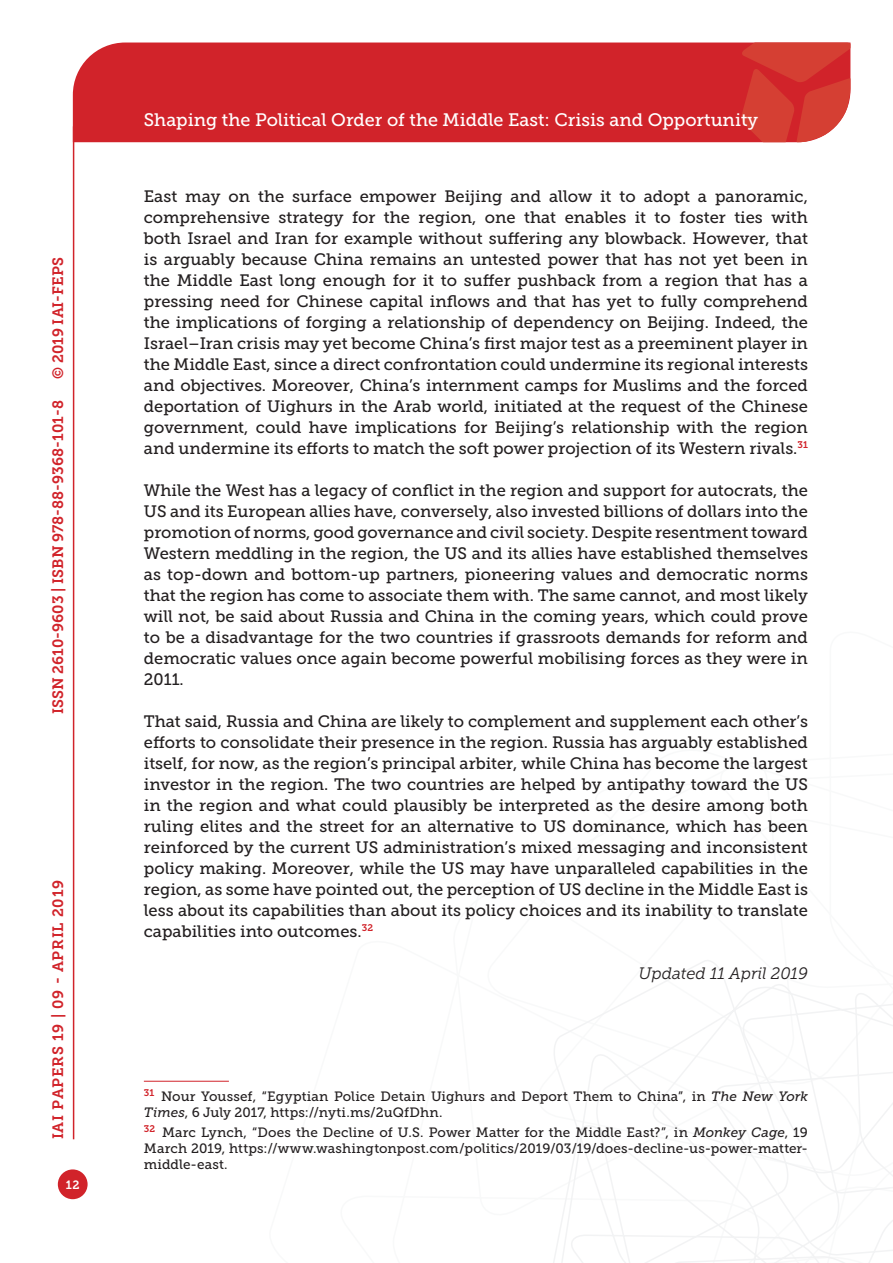
<style>
.page{position:relative;width:893px;height:1263px;background:#fff}
.page>*{position:absolute;margin:0;border:0;box-sizing:border-box;transform-origin:0 0}
.t1{font:18px "Museo Slab 500";color:#fff}
.Testo{font:16.5px/21px "Museo Slab 500";color:#231f20;text-align:justify}
.Testo-2{font:italic 16.5px "Museo Slab 300";color:#231f20}
.t2{font:15px "Museo Slab 700";color:#d1232a}
.t3{font:15px "Museo Slab 700";letter-spacing:.05em;color:#d1232a}
.Nota{font:13.5px/16.2px "Museo Slab 500";letter-spacing:.01em;color:#231f20}
.t4{font:12px "Museo Slab 700";color:#fff}
.s1{font-style:italic}
</style>
<div class="page">
<svg style="left:553px;top:960px;width:340px;height:303px"></svg>
<div style="left:73px;top:43px;width:668px;height:99px;background:#d1232a"></div>
<svg style="left:741px;top:43px;width:109px;height:99px;background:#d6413a"></svg>
<div style="left:58px;top:1169px;width:30px;height:30px;background:#d1232a;border-radius:50%"></div>
<hr style="left:73px;top:126px;width:1px;height:1013px;background:#d1232a">
<hr style="left:144px;top:1081px;width:85px;height:1px;background:#d1232a">
<p class="t2" style="left:50px;top:379px;width:123px;rotate:-90deg">© 2019 IAI-FEPS</p>
<p class="t2" style="left:49px;top:714px;width:315px;rotate:-90deg">ISSN 2610-9603 | ISBN 978-88-9368-101-8</p>
<p class="t3" style="left:50px;top:1139px;width:261px;rotate:-90deg">IAI PAPERS 19 | 09 - APRIL 2019</p>
<p class="t4" style="left:66px;top:1178px;width:15px">12</p>
<p class="t1" style="left:144px;top:110px;width:616px">Shaping the Political Order of the Middle East: Crisis and Opportunity</p>
<p class="Testo" style="left:144px;top:186px;width:666px">East may on the surface empower Beijing and allow it to adopt a panoramic, comprehensive strategy for the region, one that enables it to foster ties with both Israel and Iran for example without suffering any blowback. However, that is arguably because China remains an untested power that has not yet been in the Middle East long enough for it to suffer pushback from a region that has a pressing need for Chinese capital inflows and that has yet to fully comprehend the implications of forging a relationship of dependency on Beijing. Indeed, the Israel–Iran crisis may yet become China’s first major test as a preeminent player in the Middle East, since a direct confrontation could undermine its regional interests and objectives. Moreover, China’s internment camps for Muslims and the forced deportation of Uighurs in the Arab world, initiated at the request of the Chinese government, could have implications for Beijing’s relationship with the region and undermine its efforts to match the soft power projection of its Western rivals.<sup>31</sup></p>
<p class="Testo" style="left:144px;top:480px;width:666px">While the West has a legacy of conflict in the region and support for autocrats, the US and its European allies have, conversely, also invested billions of dollars into the promotion of norms, good governance and civil society. Despite resentment toward Western meddling in the region, the US and its allies have established themselves as top-down and bottom-up partners, pioneering values and democratic norms that the region has come to associate them with. The same cannot, and most likely will not, be said about Russia and China in the coming years, which could prove to be a disadvantage for the two countries if grassroots demands for reform and democratic values once again become powerful mobilising forces as they were in 2011.</p>
<p class="Testo" style="left:144px;top:711px;width:666px">That said, Russia and China are likely to complement and supplement each other’s efforts to consolidate their presence in the region. Russia has arguably established itself, for now, as the region’s principal arbiter, while China has become the largest investor in the region. The two countries are helped by antipathy toward the US in the region and what could plausibly be interpreted as the desire among both ruling elites and the street for an alternative to US dominance, which has been reinforced by the current US administration’s mixed messaging and inconsistent policy making. Moreover, while the US may have unparalleled capabilities in the region, as some have pointed out, the perception of US decline in the Middle East is less about its capabilities than about its policy choices and its inability to translate capabilities into outcomes.<sup>32</sup></p>
<p class="Testo-2" style="left:638px;top:964px;width:171px">Updated 11 April 2019</p>
<p class="Nota" style="left:144px;top:1088px;width:666px"><sup>31</sup> Nour Youssef, “Egyptian Police Detain Uighurs and Deport Them to China”, in <span class="s1">The New York<br>Times</span>, 6 July 2017, https://nyti.ms/2uQfDhn.</p>
<p class="Nota" style="left:144px;top:1124px;width:666px;text-align:justify"><sup>32</sup> Marc Lynch, “Does the Decline of U.S. Power Matter for the Middle East?”, in <span class="s1">Monkey Cage</span>, 19<br>March 2019, https://www.washingtonpost.com/politics/2019/03/19/does-decline-us-power-matter&shy;middle-east.</p>
</div>
